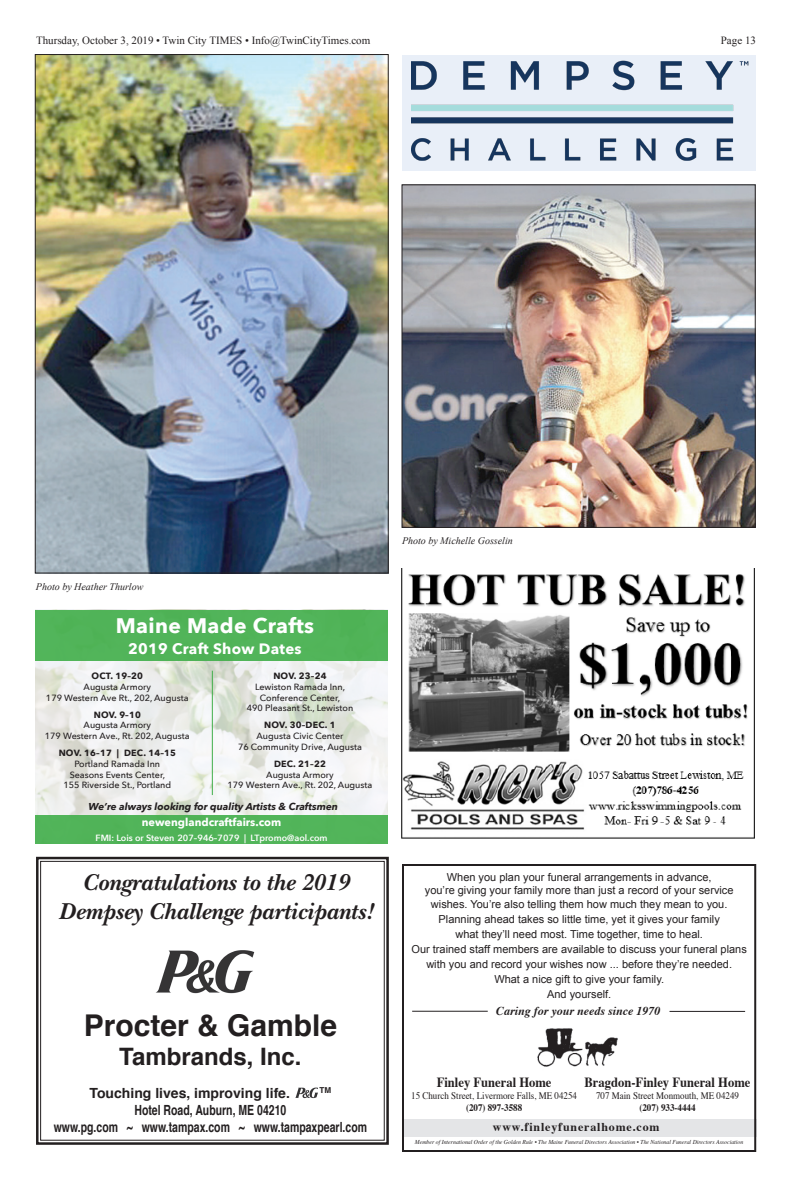
<style>
.page{position:relative;width:792px;height:1188px;background:#fff}
.page>*{position:absolute;margin:0;border:0;box-sizing:border-box;transform-origin:0 0}
.t1{font:700 30px "Helvetica";color:#231f20}
.t2{font:italic 700 24px/28.8px "New Baskerville";color:#231f20;text-align:center}
.t3{font:700 24px "Helvetica";color:#231f20}
.t4{font:700 21px "Avenir Next";letter-spacing:.02em;color:#fff}
.t5{font:700 15px "Avenir Next";letter-spacing:.02em;color:#fff}
.t6{font:700 14px/16.8px "Helvetica";color:#231f20;text-align:center}
.t7{font:700 14px "Times";color:#231f20;scale:.9 1}
.t8{font:italic 700 12px "Times";color:#231f20}
.t9{font:700 12px "Times";letter-spacing:.07em;color:#231f20}
.t10{font:11px/15px "Arial";color:#231f20;text-align:center}
.t11{font:11px "Times New Roman";color:#231f20}
.t12{font:700 11px "Avenir Next";color:#fff}
.t13{font:10px/12px "Times";color:#231f20;text-align:center;scale:.9 1}
.t14{font:italic 700 10px "Avenir Next";color:#231f20}
.t15{font:italic 10px "Times New Roman";color:#231f20}
.t16{font:500 9px/10.8px "Avenir Next";color:#231f20;text-align:center}
.t17{font:600 9px "Avenir Next";color:#fff}
.t18{font:italic 6px "Times";color:#231f20}
.s1{font-weight:700}
.s2{font-style:italic}
</style>
<div class="page">
<div style="left:402px;top:1119px;width:354px;height:18px;background:#e4e5e7"></div>
<img style="left:537px;top:1028px;width:81px;height:39px">
<div style="left:402px;top:864px;width:354px;height:288px;border:2px solid #231f20"></div>
<hr style="left:412px;top:1011px;width:76px;height:1px;background:#231f20">
<hr style="left:670px;top:1011px;width:75px;height:1px;background:#231f20">
<img style="left:35px;top:661px;width:353px;height:154px">
<div style="left:35px;top:610px;width:356px;height:51px;background:#51b459"></div>
<div style="left:35px;top:815px;width:356px;height:29px;background:#51b459"></div>
<hr style="left:212px;top:671px;width:1px;height:124px;background:#40ae49">
<img style="left:388px;top:569px;width:367px;height:275px">
<svg style="left:36px;top:857px;width:353px;height:288px"></svg>
<div style="left:40px;top:861px;width:345px;height:280px;border:1px solid #231f20"></div>
<img style="left:128px;top:941px;width:156px;height:60px">
<img style="left:294px;top:1085px;width:24px;height:16px">
<div style="left:402px;top:55px;width:353px;height:115px;background:#e9eff8"></div>
<img style="left:412px;top:60px;width:337px;height:111px">
<img style="left:404px;top:187px;width:350px;height:339px">
<div style="left:402px;top:185px;width:354px;height:343px;border:1px solid #231f20"></div>
<img style="left:37px;top:56px;width:349px;height:515px">
<p class="t11" style="left:36px;top:33px;width:336px">Thursday, October 3, 2019 • Twin City TIMES • Info@TwinCityTimes.com</p>
<p class="t11" style="left:721px;top:33px;width:37px">Page 13</p>
<p class="t15" style="left:36px;top:580px;width:109px">Photo by Heather Thurlow</p>
<p class="t4" style="left:116px;top:607px;width:200px">Maine Made Crafts</p>
<p class="t5" style="left:128px;top:635px;width:175px">2019 Craft Show Dates</p>
<p class="t16" style="left:46px;top:670px;width:144px"><span class="s1">OCT. 19–20<br></span>Augusta Armory<br>179 Western Ave Rt., 202, Augusta</p>
<p class="t16" style="left:45px;top:709px;width:146px"><span class="s1">NOV. 9–10<br></span>Augusta Armory<br>179 Western Ave., Rt. 202, Augusta</p>
<p class="t16" style="left:59px;top:747px;width:119px"><span class="s1">NOV. 16–17 | DEC. 14–15<br></span>Portland Ramada Inn<br>Seasons Events Center,<br>155 Riverside St., Portland</p>
<p class="t16" style="left:247px;top:670px;width:108px"><span class="s1">NOV. 23–24<br></span>Lewiston Ramada Inn,<br>Conference Center,<br>490 Pleasant St., Lewiston</p>
<p class="t16" style="left:238px;top:720px;width:125px"><span class="s1">NOV. 30–DEC. 1<br></span>Augusta Civic Center<br>76 Community Drive, Augusta</p>
<p class="t16" style="left:228px;top:758px;width:146px"><span class="s1">DEC. 21–22<br></span>Augusta Armory<br>179 Western Ave., Rt. 202, Augusta</p>
<p class="t14" style="left:88px;top:798px;width:251px">We’re always looking for quality Artists &amp; Craftsmen</p>
<p class="t12" style="left:142px;top:813px;width:141px">newenglandcraftfairs.com</p>
<p class="t17" style="left:96px;top:830px;width:234px">FMI: Lois or Steven 207–946–7079 | LTpromo@aol.com</p>
<p class="t2" style="left:59px;top:868px;width:317px">Congratulations to the 2019<br>Dempsey Challenge participants!</p>
<p class="t1" style="left:84px;top:1001px;width:255px">Procter &amp; Gamble</p>
<p class="t3" style="left:119px;top:1037px;width:184px">Tambrands, Inc.</p>
<p class="t6" style="left:54px;top:1085px;width:315px">Touching lives, improving life. <span class="s2">P&amp;G</span> <sup>TM<br></sup>Hotel Road, Auburn, ME 04210<br>www.pg.com ~ www.tampax.com ~ www.tampaxpearl.com</p>
<p class="t15" style="left:402px;top:534px;width:112px">Photo by Michelle Gosselin</p>
<p class="t10" style="left:425px;top:871px;width:310px;line-height:13.2px">When you plan your funeral arrangements in advance,<br>you’re giving your family more than just a record of your service wishes. You’re also telling them how much they mean to you.</p>
<p class="t10" style="left:412px;top:911px;width:337px">Planning ahead takes so little time, yet it gives your family<br>what they’ll need most. Time together, time to heal.<br>Our trained staff members are available to discuss your funeral plans with you and record your wishes now ... before they’re needed.<br>What a nice gift to give your family.<br>And yourself.</p>
<p class="t8" style="left:496px;top:1000px;width:166px">Caring for your needs since 1970</p>
<p class="t7" style="left:437px;top:1069px;width:129px">Finley Funeral Home</p>
<p class="t13" style="left:411px;top:1089px;width:186px">15 Church Street, Livermore Falls, ME 04254 <span class="s1">(207) 897-3588</span></p>
<p class="t18" style="left:415px;top:1137px;width:330px">Member of International Order of the Golden Rule • The Maine Funeral Directors Association • The National Funeral Directors Association</p>
<p class="t7" style="left:585px;top:1069px;width:186px">Bragdon-Finley Funeral Home</p>
<p class="t13" style="left:596px;top:1089px;width:160px">707 Main Street Monmouth, ME 04249 <span class="s1">(207) 933-4444</span></p>
<p class="t9" style="left:493px;top:1115px;width:168px">www.finleyfuneralhome.com</p>
</div>
